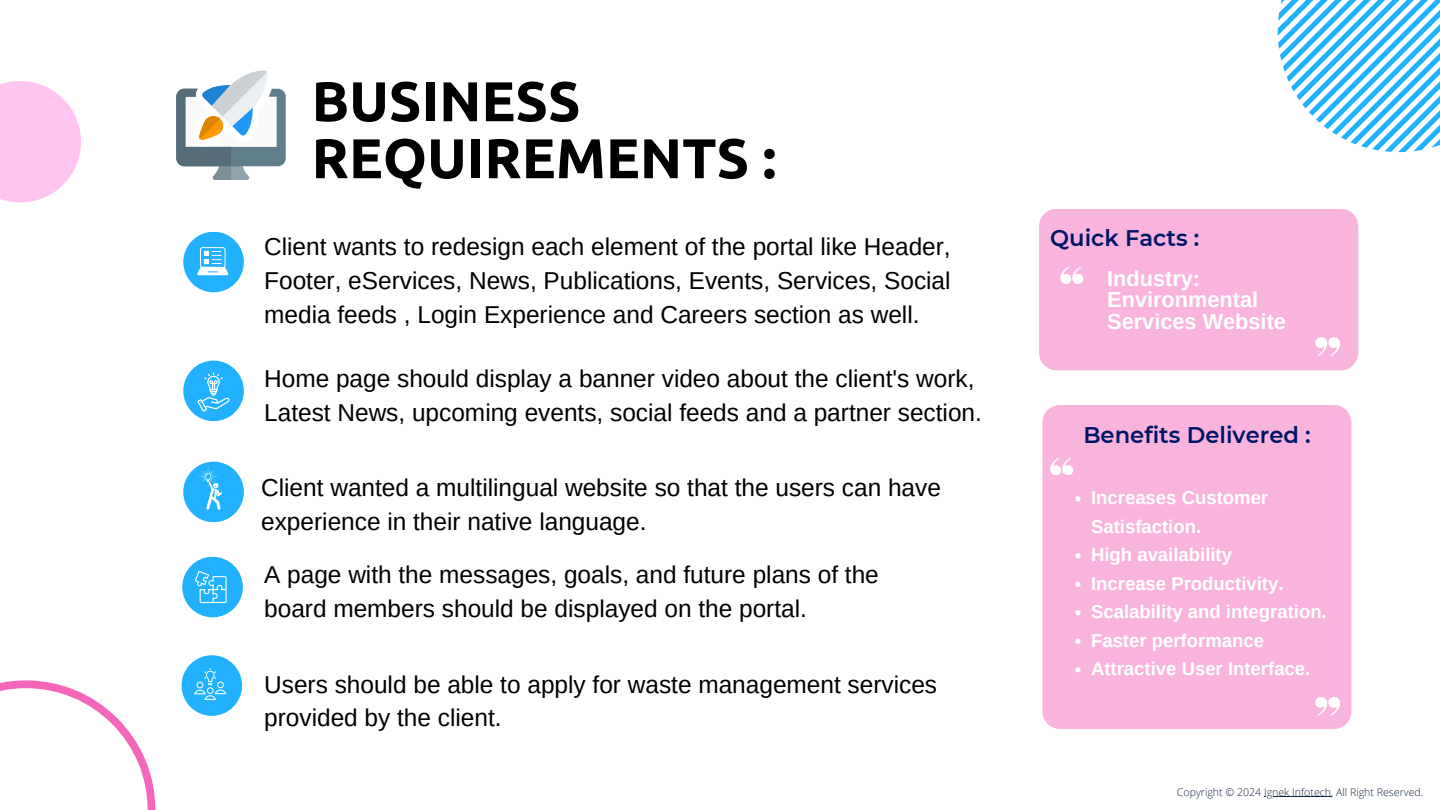
<style>
.page{position:relative;width:1440px;height:810px;background:#fff}
.page>*{position:absolute;margin:0;border:0;box-sizing:border-box;transform-origin:0 0}
.t1{font:700 56px/57px "Ubuntu";color:#000}
.t2{font:24.4px/33.8px "Arimo";color:#000}
.t3{font:600 22.7px "Montserrat";color:#001565}
.t4{font:700 21.7px/21.8px "Arimo";color:#fff}
.t5{font:700 18.5px/28.5px "Arimo";color:#fff}
.t6{font:300 10.6px "Open Sans";color:#142740}
</style>
<div class="page">
<svg style="left:0;top:680px;width:155px;height:130px"></svg>
<div style="left:183px;top:232px;width:61px;height:60px;background:#21b1ff;border-radius:50%"></div>
<div style="left:1039px;top:209px;width:319px;height:161px;background:#f9b4dd;border-radius:18px"></div>
<svg style="left:1060px;top:267px;width:23px;height:17px"></svg>
<svg style="left:176px;top:70px;width:110px;height:110px"></svg>
<svg style="left:197px;top:247px;width:31px;height:28px"></svg>
<div style="left:183px;top:361px;width:61px;height:60px;background:#21b1ff;border-radius:50%"></div>
<div style="left:183px;top:462px;width:61px;height:60px;background:#21b1ff;border-radius:50%"></div>
<div style="left:182px;top:557px;width:61px;height:60px;background:#21b1ff;border-radius:50%"></div>
<div style="left:182px;top:655px;width:60px;height:61px;background:#21b1ff;border-radius:50%"></div>
<svg style="left:197px;top:372px;width:33px;height:39px"></svg>
<svg style="left:198px;top:467px;width:24px;height:43px"></svg>
<svg style="left:195px;top:571px;width:32px;height:32px"></svg>
<svg style="left:194px;top:668px;width:32px;height:32px"></svg>
<div style="left:0;top:81px;width:81px;height:121px;background:#ffc4ef"></div>
<div style="left:1042px;top:405px;width:309px;height:324px;background:#f9b4dd;border-radius:18px"></div>
<svg style="left:1050px;top:458px;width:23px;height:17px"></svg>
<svg style="left:1075px;top:496px;width:6px;height:5px"></svg>
<svg style="left:1075px;top:553px;width:6px;height:5px"></svg>
<svg style="left:1075px;top:582px;width:6px;height:5px"></svg>
<svg style="left:1075px;top:610px;width:6px;height:5px"></svg>
<svg style="left:1075px;top:639px;width:6px;height:5px"></svg>
<svg style="left:1075px;top:667px;width:6px;height:5px"></svg>
<svg style="left:1315px;top:697px;width:25px;height:19px"></svg>
<svg style="left:1315px;top:337px;width:25px;height:19px"></svg>
<svg style="left:1278px;top:0;width:162px;height:152px"></svg>
<hr style="left:1264px;top:796px;width:67px;height:1px;background:#142740">
<p class="t1" style="left:312px;top:72px;width:466px">BUSINESS<br>REQUIREMENTS :</p>
<p class="t2" style="left:264px;top:230px;width:688px;text-align:justify">Client wants to redesign each element of the portal like Header, Footer, eServices, News, Publications, Events, Services, Social media feeds , Login Experience and Careers section as well.</p>
<p class="t2" style="left:264px;top:362px;width:719px">Home page should display a banner video about the client's work,<br>Latest News, upcoming events, social feeds and a partner section.</p>
<p class="t2" style="left:261px;top:471px;width:681px">Client wanted a multilingual website so that the users can have experience in their native language.</p>
<p class="t2" style="left:264px;top:558px;width:616px">A page with the messages, goals, and future plans of the board members should be displayed on the portal.</p>
<p class="t2" style="left:264px;top:667px;width:674px">Users should be able to apply for waste management services provided by the client.</p>
<p class="t3" style="left:1050px;top:224px;width:151px">Quick Facts :</p>
<p class="t4" style="left:1107px;top:267px;width:94px">Industry:</p>
<p class="t4" style="left:1107px;top:289px;width:180px">Environmental<br>Services Website</p>
<p class="t3" style="left:1083px;top:421px;width:229px">Benefits Delivered :</p>
<p class="t5" style="left:1091px;top:484px;width:179px">Increases Customer<br>Satisfaction.</p>
<p class="t5" style="left:1091px;top:541px;width:143px">High availability</p>
<p class="t5" style="left:1091px;top:569px;width:194px">Increase Productivity.</p>
<p class="t5" style="left:1091px;top:598px;width:237px">Scalability and integration.</p>
<p class="t5" style="left:1091px;top:626px;width:174px">Faster performance</p>
<p class="t5" style="left:1091px;top:655px;width:221px">Attractive User Interface.</p>
<p class="t6" style="left:1177px;top:784px;width:248px">Copyright © 2024 Ignek Infotech, All Right Reserved.</p>
</div>
